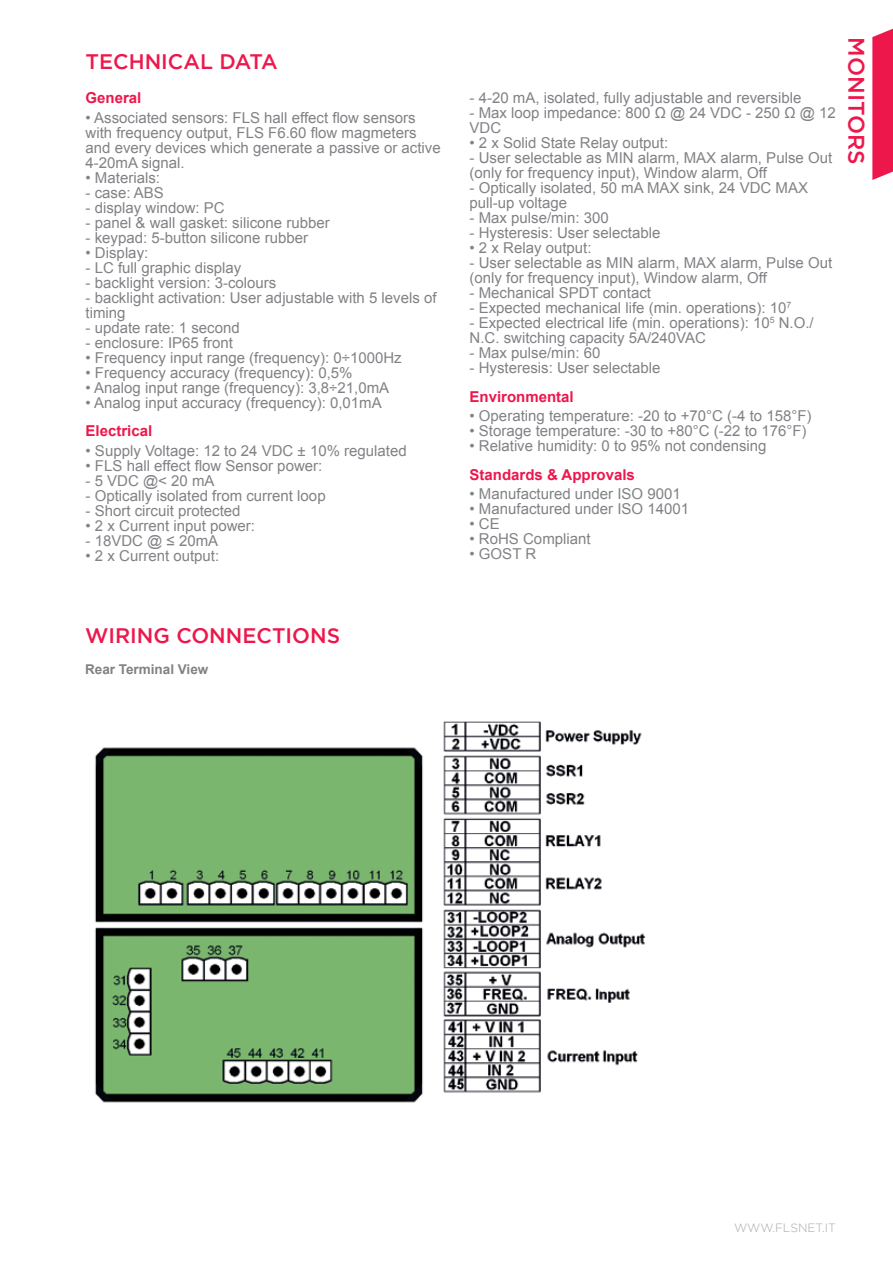
<style>
.page{position:relative;width:893px;height:1263px;background:#fff}
.page>*{position:absolute;margin:0;border:0;box-sizing:border-box;transform-origin:0 0}
.t1{font:500 22.5px "Gotham";color:#ed174c}
.t2{font:500 21px "Gotham";color:#ed174c}
.t3{font:15px/15px "Arial";color:#808285}
.t4{font:700 15px "Arial";color:#ed174c}
.t5{font:700 13.5px "Arial";color:#808285}
.t6{font:300 12px "Gotham";color:#a7a9ac}
</style>
<div class="page">
<svg style="left:872px;top:29px;width:21px;height:151px;background:#ee2758"></svg>
<img style="left:95px;top:721px;width:551px;height:382px">
<h2 class="t2" style="left:86px;top:50px;width:15px">TEC</h2>
<h2 class="t2" style="left:129px;top:50px;width:31px">HNICAL</h2>
<h2 class="t2" style="left:219px;top:50px;width:31px">DATA</h2>
<p class="t4" style="left:86px;top:88px;width:57px">General</p>
<p class="t3" style="left:86px;top:110px;width:357px">• Associated sensors: FLS hall effect flow sensors with frequency output, FLS F6.60 flow magmeters and every devices which generate a passive or active 4-20mA signal.</p>
<p class="t3" style="left:86px;top:170px;width:76px">• Materials:</p>
<p class="t3" style="left:86px;top:185px;width:80px">- case: ABS</p>
<p class="t3" style="left:86px;top:200px;width:141px">- display window: PC</p>
<p class="t3" style="left:86px;top:215px;width:246px">- panel &amp; wall gasket: silicone rubber</p>
<p class="t3" style="left:86px;top:230px;width:224px">- keypad: 5-button silicone rubber</p>
<p class="t3" style="left:86px;top:245px;width:64px">• Display:</p>
<p class="t3" style="left:86px;top:260px;width:157px">- LC full graphic display</p>
<p class="t3" style="left:86px;top:275px;width:192px">- backlight version: 3-colours</p>
<p class="t3" style="left:86px;top:290px;width:352px">- backlight activation: User adjustable with 5 levels of timing</p>
<p class="t3" style="left:86px;top:320px;width:156px">- update rate: 1 second</p>
<p class="t3" style="left:86px;top:335px;width:149px">- enclosure: IP65 front</p>
<p class="t3" style="left:86px;top:350px;width:318px">• Frequency input range (frequency): 0÷1000Hz</p>
<p class="t3" style="left:86px;top:365px;width:269px">• Frequency accuracy (frequency): 0,5%</p>
<p class="t3" style="left:86px;top:380px;width:305px">• Analog input range (frequency): 3,8÷21,0mA</p>
<p class="t3" style="left:86px;top:395px;width:298px">• Analog input accuracy (frequency): 0,01mA</p>
<p class="t4" style="left:86px;top:421px;width:68px">Electrical</p>
<p class="t3" style="left:86px;top:443px;width:323px">• Supply Voltage: 12 to 24 VDC ± 10% regulated</p>
<p class="t3" style="left:86px;top:458px;width:238px">• FLS hall effect flow Sensor power:</p>
<p class="t3" style="left:86px;top:473px;width:131px">- 5 VDC @&lt; 20 mA</p>
<p class="t3" style="left:86px;top:488px;width:242px">- Optically isolated from current loop</p>
<p class="t3" style="left:86px;top:503px;width:157px">- Short circuit protected</p>
<p class="t3" style="left:86px;top:518px;width:171px">• 2 x Current input power:</p>
<p class="t3" style="left:86px;top:533px;width:134px">- 18VDC @ ≤ 20mA</p>
<p class="t3" style="left:86px;top:548px;width:135px">• 2 x Current output:</p>
<h2 class="t2" style="left:85px;top:623px;width:35px">WIRIN</h2>
<h2 class="t2" style="left:154px;top:623px;width:39px">G CONNECTIONS</h2>
<p class="t5" style="left:85px;top:660px;width:125px">Rear Terminal View</p>
<p class="t3" style="left:470px;top:91px;width:333px">- 4-20 mA, isolated, fully adjustable and reversible</p>
<p class="t3" style="left:470px;top:106px;width:368px">- Max loop impedance: 800 Ω @ 24 VDC - 250 Ω @ 12<br>VDC</p>
<p class="t3" style="left:470px;top:136px;width:200px">• 2 x Solid State Relay output:</p>
<p class="t3" style="left:470px;top:151px;width:364px">- User selectable as MIN alarm, MAX alarm, Pulse Out (only for frequency input), Window alarm, Off</p>
<p class="t3" style="left:470px;top:181px;width:340px">- Optically isolated, 50 mA MAX sink, 24 VDC MAX pull-up voltage</p>
<p class="t3" style="left:470px;top:211px;width:141px">- Max pulse/min: 300</p>
<p class="t3" style="left:470px;top:226px;width:192px">- Hysteresis: User selectable</p>
<p class="t3" style="left:470px;top:241px;width:123px">• 2 x Relay output:</p>
<p class="t3" style="left:470px;top:256px;width:364px">- User selectable as MIN alarm, MAX alarm, Pulse Out (only for frequency input), Window alarm, Off</p>
<p class="t3" style="left:470px;top:286px;width:183px">- Mechanical SPDT contact</p>
<p class="t3" style="left:470px;top:301px;width:323px">- Expected mechanical life (min. operations): 10<sup>7</sup></p>
<p class="t3" style="left:470px;top:316px;width:346px">- Expected electrical life (min. operations): 10<sup>5</sup> N.O./<br>N.C. switching capacity 5A/240VAC</p>
<p class="t3" style="left:470px;top:346px;width:132px">- Max pulse/min: 60</p>
<p class="t3" style="left:470px;top:361px;width:192px">- Hysteresis: User selectable</p>
<p class="t4" style="left:470px;top:386px;width:106px">Environmental</p>
<p class="t3" style="left:470px;top:409px;width:343px">• Operating temperature: -20 to +70°C (-4 to 158°F)</p>
<p class="t3" style="left:470px;top:424px;width:338px">• Storage temperature: -30 to +80°C (-22 to 176°F)</p>
<p class="t3" style="left:470px;top:439px;width:299px">• Relative humidity: 0 to 95% not condensing</p>
<p class="t4" style="left:470px;top:464px;width:167px">Standards &amp; Approvals</p>
<p class="t3" style="left:470px;top:487px;width:213px">• Manufactured under ISO 9001</p>
<p class="t3" style="left:470px;top:502px;width:221px">• Manufactured under ISO 14001</p>
<p class="t3" style="left:470px;top:517px;width:32px">• CE</p>
<p class="t3" style="left:470px;top:532px;width:123px">• RoHS Compliant</p>
<p class="t3" style="left:470px;top:547px;width:68px">• GOST R</p>
<h1 class="t1" style="left:869px;top:37px;width:125px;rotate:90deg">MONITORS</h1>
<p class="t6" style="left:734px;top:1221px;width:103px">WWW.FLSNET.IT</p>
</div>
